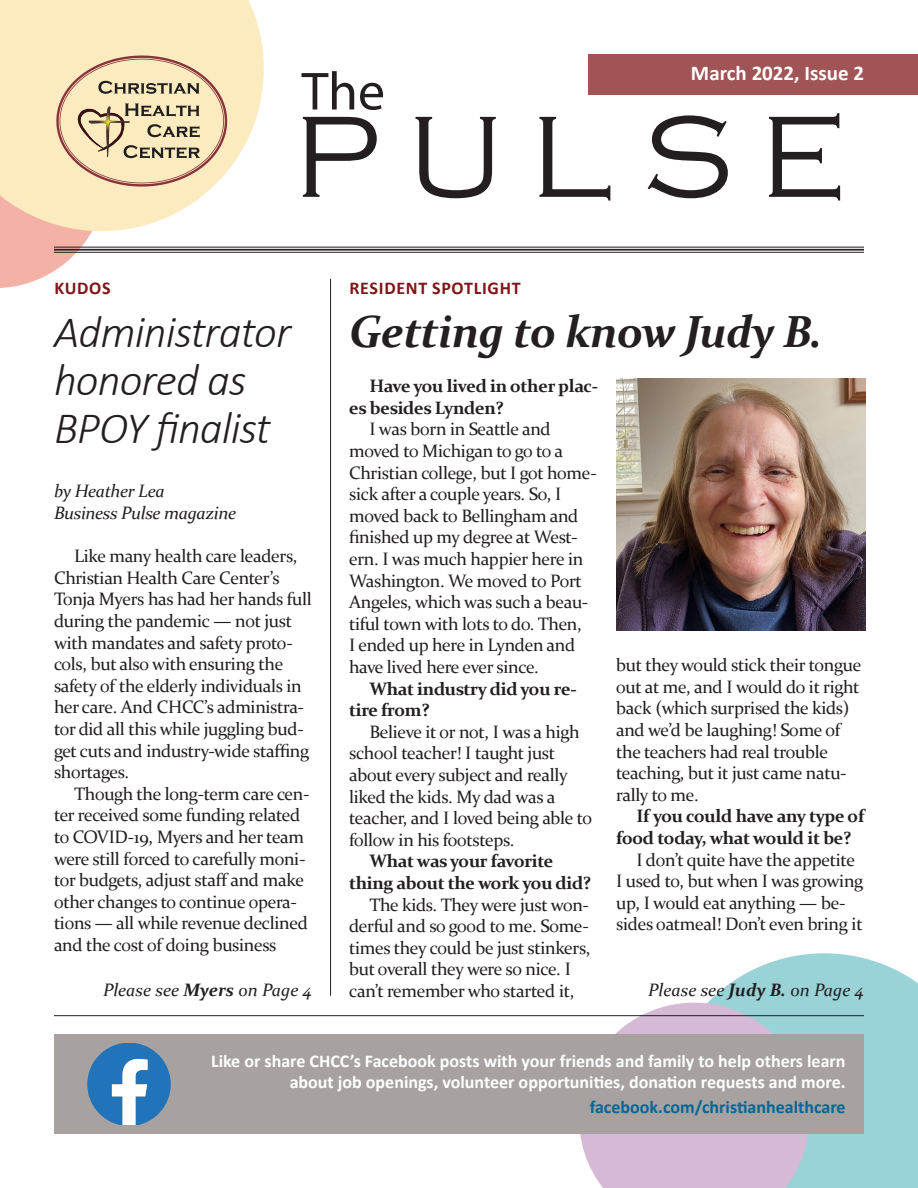
<style>
.page{position:relative;width:918px;height:1188px;background:#fff}
.page>*{position:absolute;margin:0;border:0;box-sizing:border-box;transform-origin:0 0}
.t1{font:300 120px "Copperplate Gothic";letter-spacing:.23em;color:#231f20}
.t2{font:54px "Myriad Pro";color:#231f20}
.t3{font:italic 300 45px/48px "Calibri";letter-spacing:-.02em;color:#231f20}
.t4{font:italic 700 45px "Constantia";letter-spacing:-.02em;color:#231f20}
.t5{font:700 21px "Calibri";color:#fff}
.t6{font:18px/21.6px "Constantia";letter-spacing:-.02em;color:#231f20}
.t7{font:700 18px/21.6px "Constantia";letter-spacing:-.02em;color:#231f20}
.t8{font:700 18px/21.6px "Calibri";color:#fff;text-align:right}
.t9{font:italic 18px "Constantia";color:#231f20}
.t10{font:italic 18px/21.6px "Constantia";letter-spacing:-.02em;color:#231f20}
.t11{font:700 18px "Calibri";color:#069}
.t12{font:700 18px "Calibri";letter-spacing:.04em;color:#7f1517}
.s1{font-weight:700}
</style>
<div class="page">
<svg style="left:687px;top:953px;width:231px;height:235px;background:#a7d9dc"></svg>
<svg style="left:579px;top:1003px;width:230px;height:185px;background:#d2c4d9"></svg>
<svg style="left:0;top:0;width:264px;height:171px;background:#fcecc3"></svg>
<div style="left:54px;top:1035px;width:810px;height:99px;background:#a7a2a0"></div>
<svg style="left:87px;top:1044px;width:84px;height:81px"></svg>
<div style="left:588px;top:54px;width:330px;height:40px;background:#a15455"></div>
<svg style="left:0;top:55px;width:227px;height:233px"></svg>
<hr style="left:54px;top:252px;width:810px;height:1px;background:#231f20">
<hr style="left:54px;top:249px;width:810px;height:2px;background:#231f20">
<hr style="left:54px;top:247px;width:810px;height:1px;background:#231f20">
<hr style="left:54px;top:1015px;width:810px;height:1px;background:#231f20">
<hr style="left:330px;top:279px;width:1px;height:717px;background:#231f20">
<img style="left:616px;top:379px;width:249px;height:252px">
<p class="t5" style="left:691px;top:59px;width:175px">March 2022, Issue 2</p>
<p class="t2" style="left:302px;top:58px;width:85px">The</p>
<p class="t1" style="left:294px;top:92px;width:554px">PULSE</p>
<p class="t12" style="left:54px;top:275px;width:58px">KUDOS</p>
<p class="t12" style="left:349px;top:275px;width:173px">RESIDENT SPOTLIGHT</p>
<p class="t3" style="left:54px;top:308px;width:239px">Administrator</p>
<p class="t4" style="left:349px;top:301px;width:475px">Getting to know Judy B.</p>
<p class="t3" style="left:54px;top:356px;width:218px">honored as<br>BPOY finalist</p>
<p class="t7" style="left:349px;top:374px;width:251px;text-indent:20px">Have you lived in other plac&shy;es besides Lynden?</p>
<p class="t6" style="left:349px;top:418px;width:249px;text-indent:20px">I was born in Seattle and moved to Michigan to go to a<br>Christian college, but I got home&shy;sick after a couple years. So, I moved back to Bellingham and finished up my degree at West&shy;ern. I was much happier here in<br>Washington. We moved to Port<br>Angeles, which was such a beau&shy;tiful town with lots to do. Then,<br>I ended up here in Lynden and have lived here ever since.</p>
<p class="t7" style="left:349px;top:677px;width:229px;text-indent:20px">What industry did you re&shy;tire from?</p>
<p class="t6" style="left:349px;top:720px;width:245px;text-indent:20px">Believe it or not, I was a high school teacher! I taught just about every subject and really liked the kids. My dad was a teacher, and I loved being able to follow in his footsteps.</p>
<p class="t7" style="left:349px;top:850px;width:243px;text-indent:20px">What was your favorite thing about the work you did?</p>
<p class="t6" style="left:349px;top:893px;width:243px;text-indent:20px">The kids. They were just won&shy;derful and so good to me. Some&shy;times they could be just stinkers, but overall they were so nice. I can’t remember who started it,</p>
<p class="t10" style="left:54px;top:480px;width:184px">by Heather Lea<br>Business Pulse magazine</p>
<p class="t6" style="left:54px;top:544px;width:259px;text-indent:20px">Like many health care leaders,<br>Christian Health Care Center’s<br>Tonja Myers has had her hands full during the pandemic — not just with mandates and safety proto&shy;cols, but also with ensuring the safety of the elderly individuals in her care. And CHCC’s administra&shy;tor did all this while juggling bud&shy;get cuts and industry-wide staffing shortages.</p>
<p class="t6" style="left:54px;top:782px;width:257px;text-indent:20px">Though the long-term care cen&shy;ter received some funding related to COVID-19, Myers and her team were still forced to carefully moni&shy;tor budgets, adjust staff and make other changes to continue opera&shy;tions — all while revenue declined and the cost of doing business</p>
<p class="t9" style="left:103px;top:977px;width:210px">Please see <span class="s1">Myers</span> on Page 4</p>
<p class="t9" style="left:648px;top:977px;width:217px">Please see <span class="s1">Judy B.</span> on Page 4</p>
<p class="t6" style="left:616px;top:654px;width:247px">but they would stick their tongue out at me, and I would do it right back (which surprised the kids) and we’d be laughing! Some of the teachers had real trouble teaching, but it just came natu&shy;rally to me.</p>
<p class="t7" style="left:616px;top:805px;width:250px;text-indent:20px">If you could have any type of food today, what would it be?</p>
<p class="t6" style="left:616px;top:848px;width:249px;text-indent:20px">I don’t quite have the appetite<br>I used to, but when I was growing up, I would eat anything — be&shy;sides oatmeal! Don’t even bring it</p>
<p class="t8" style="left:211px;top:1049px;width:636px">Like or share CHCC’s Facebook posts with your friends and family to help others learn about job openings, volunteer opportunities, donation requests and more.</p>
<p class="t11" style="left:590px;top:1094px;width:257px">facebook.com/christianhealthcare</p>
</div>
